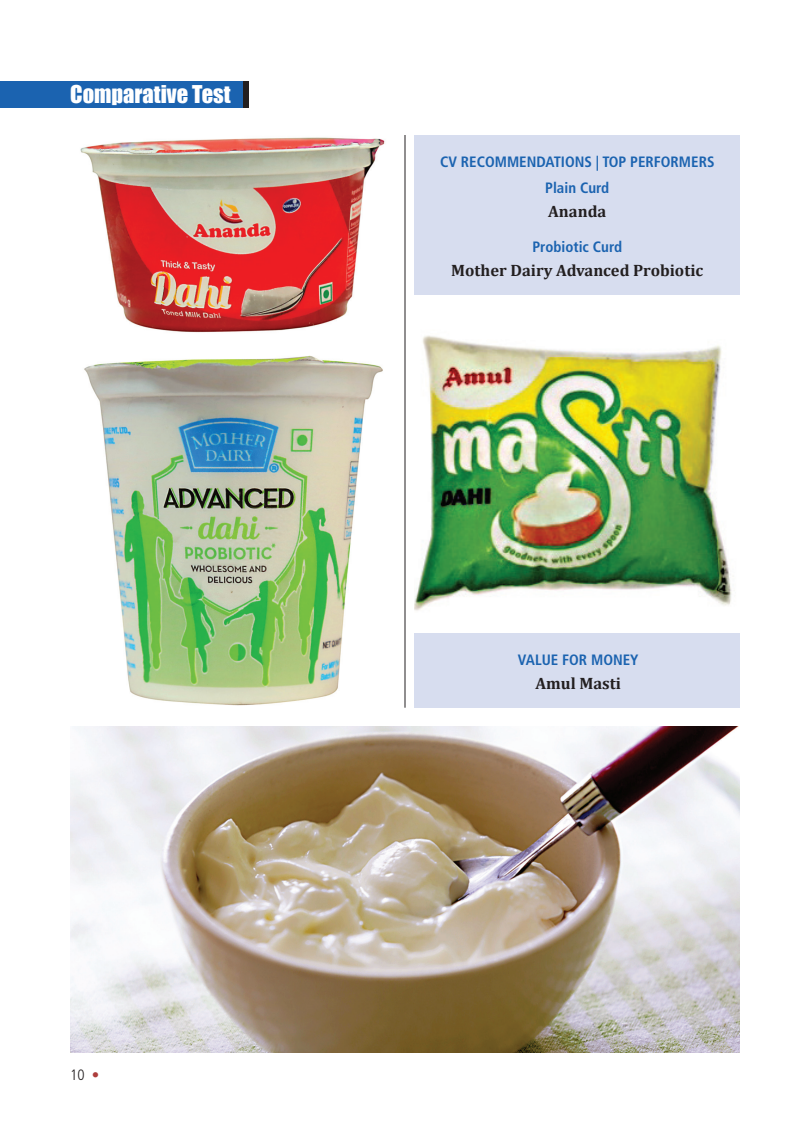
<style>
.page{position:relative;width:810px;height:1134px;background:#fff}
.page>*{position:absolute;margin:0;border:0;box-sizing:border-box;transform-origin:0 0}
.t1{font:22.5px "Impact";color:#fff}
.t2{font:700 16.5px "Cambria";color:#231f20}
.t3{font:700 condensed 15px/26.1px "Frutiger";color:#1b63b0;text-align:center}
.t4{font:300 condensed 15px "Frutiger";color:#231f20}
.s1{color:#ad3d3c}
</style>
<div class="page">
<div style="left:414px;top:136px;width:326px;height:159px;background:#d7ddef"></div>
<div style="left:414px;top:633px;width:326px;height:75px;background:#d7ddef"></div>
<hr style="left:405px;top:135px;width:1px;height:573px;background:#231f20">
<img style="left:414px;top:335px;width:318px;height:276px">
<img style="left:80px;top:137px;width:305px;height:196px">
<img style="left:84px;top:355px;width:299px;height:351px">
<img style="left:70px;top:726px;width:670px;height:327px">
<svg style="left:242px;top:81px;width:6px;height:27px"></svg>
<div style="left:0;top:81px;width:242px;height:27px;background:#1b63b0"></div>
<h1 class="t1" style="left:70px;top:77px;width:162px">Comparative Test</h1>
<p class="t4" style="left:70px;top:1066px;width:31px">10 <span class="s1">•</span></p>
<p class="t3" style="left:440px;top:148px;width:276px">CV RECOMMENDATIONS | TOP PERFORMERS<br>PLAIN CURD</p>
<p class="t2" style="left:548px;top:200px;width:60px">Ananda</p>
<p class="t3" style="left:532px;top:233px;width:91px">PROBIOTIC CURD</p>
<p class="t2" style="left:451px;top:258px;width:254px">Mother Dairy Advanced Probiotic</p>
<p class="t3" style="left:518px;top:647px;width:122px">VALUE FOR MONEY</p>
<p class="t2" style="left:536px;top:672px;width:87px">Amul Masti</p>
</div>
